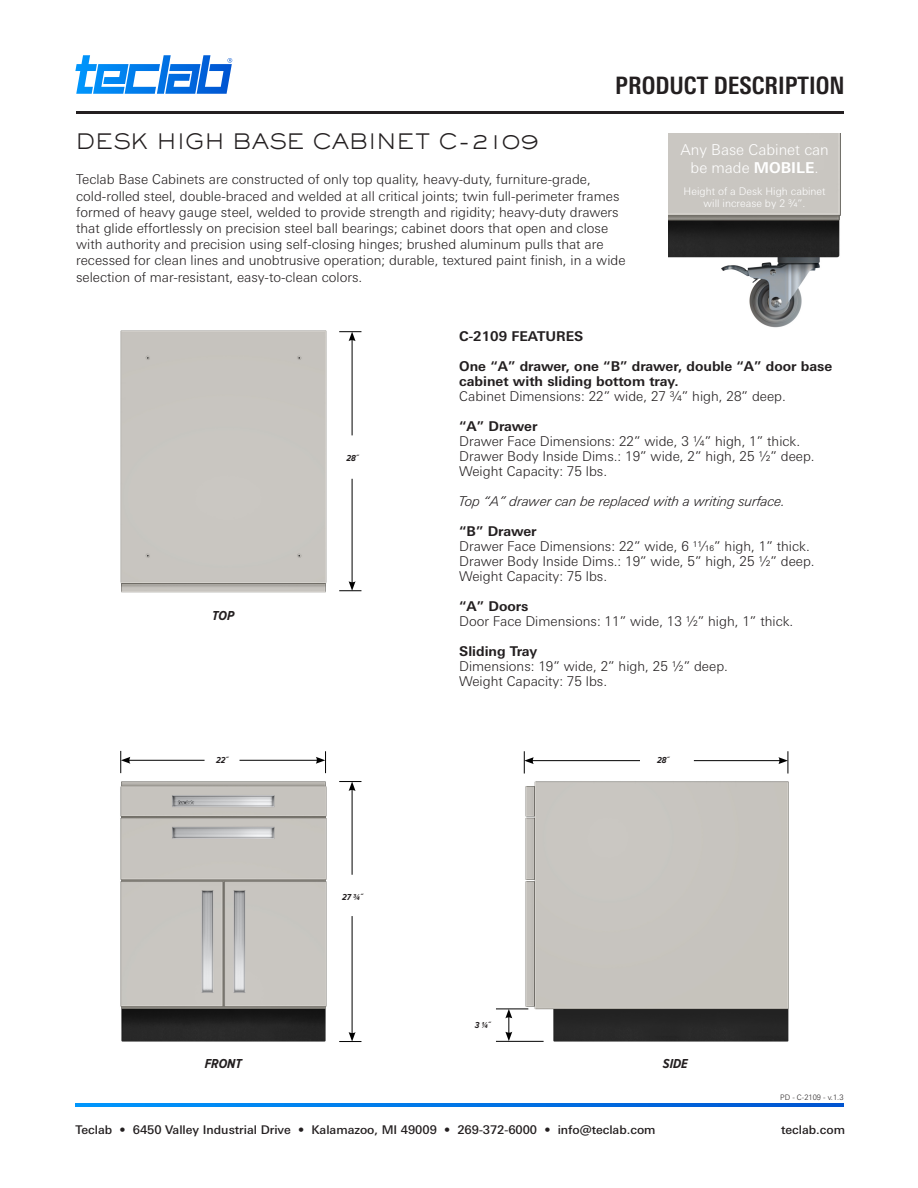
<style>
.page{position:relative;width:918px;height:1188px;background:#fff}
.page>*{position:absolute;margin:0;border:0;box-sizing:border-box;transform-origin:0 0}
.t1{font:700 condensed 24px "Univers Next Pro";color:#231f20}
.t2{font:300 21px "Sackers Gothic Std";color:#231f20}
.t3{font:300 15px/18px "Univers Next Pro";color:#fff;text-align:center}
.t4{font:300 13.5px/16.2px "Univers Next Pro";color:#231f20}
.t5{font:700 13.5px/15px "Univers Next Pro";color:#231f20}
.t6{font:italic 300 13.5px "Univers Next Pro";color:#231f20}
.t7{font:italic 700 13.5px "Proxima Nova Cond";color:#231f20}
.t8{font:500 12px "Univers Next Pro";color:#231f20}
.t9{font:300 10.5px/12.6px "Univers Next Pro";color:#fff;text-align:center}
.t10{font:italic 700 9px "Proxima Nova Cond";color:#231f20}
.t11{font:300 7.5px "Univers Next Pro";color:#231f20}
.s1{font-weight:700}
</style>
<div class="page">
<div style="left:120px;top:331px;width:207px;height:262px;background:#c8c5c0"></div>
<img style="left:120px;top:781px;width:207px;height:261px">
<img style="left:524px;top:781px;width:264px;height:261px">
<svg style="left:75px;top:55px;width:157px;height:39px"></svg>
<svg style="left:76px;top:1104px;width:768px;height:3px;background:#0074e6"></svg>
<hr style="left:76px;top:111px;width:768px;height:3px;background:#231f20">
<hr style="left:240px;top:760px;width:78px;height:1px;background:#000">
<hr style="left:128px;top:760px;width:77px;height:1px;background:#000">
<svg style="left:120px;top:751px;width:10px;height:22px"></svg>
<svg style="left:316px;top:751px;width:10px;height:22px"></svg>
<hr style="left:694px;top:760px;width:87px;height:1px;background:#000">
<hr style="left:531px;top:760px;width:109px;height:1px;background:#000">
<svg style="left:778px;top:751px;width:11px;height:23px"></svg>
<svg style="left:524px;top:751px;width:10px;height:23px"></svg>
<hr style="left:352px;top:479px;width:1px;height:105px;background:#000">
<hr style="left:352px;top:339px;width:1px;height:96px;background:#000">
<svg style="left:339px;top:581px;width:22px;height:10px"></svg>
<svg style="left:339px;top:331px;width:22px;height:10px"></svg>
<hr style="left:352px;top:916px;width:1px;height:118px;background:#000">
<hr style="left:352px;top:789px;width:1px;height:86px;background:#000">
<svg style="left:339px;top:1032px;width:22px;height:10px"></svg>
<svg style="left:339px;top:781px;width:22px;height:10px"></svg>
<svg style="left:505px;top:1010px;width:7px;height:31px"></svg>
<hr style="left:496px;top:1041px;width:48px;height:1px;background:#000">
<hr style="left:496px;top:1009px;width:32px;height:1px;background:#000">
<img style="left:669px;top:134px;width:172px;height:194px">
<p class="t1" style="left:615px;top:71px;width:231px">PRODUCT DESCRIPTION</p>
<p class="t2" style="left:76px;top:128px;width:465px">DESK HIGH BASE CABINET C-2109</p>
<p class="t4" style="left:76px;top:171px;width:551px">Teclab Base Cabinets are constructed of only top quality, heavy-duty, furniture-grade, cold-rolled steel, double-braced and welded at all critical joints; twin full-perimeter frames formed of heavy gauge steel, welded to provide strength and rigidity; heavy-duty drawers that glide effortlessly on precision steel ball bearings; cabinet doors that open and close with authority and precision using self-closing hinges; brushed aluminum pulls that are recessed for clean lines and unobtrusive operation; durable, textured paint finish, in a wide selection of mar-resistant, easy-to-clean colors.</p>
<p class="t3" style="left:680px;top:140px;width:150px">Any Base Cabinet can be made <span class="s1">MOBILE</span>.</p>
<p class="t9" style="left:684px;top:185px;width:143px">Height of a Desk High cabinet will increase by 2 3/4”.</p>
<p class="t7" style="left:212px;top:609px;width:24px">TOP</p>
<p class="t10" style="left:216px;top:756px;width:14px">22˝</p>
<p class="t10" style="left:346px;top:454px;width:14px">28˝</p>
<p class="t10" style="left:342px;top:893px;width:22px">27 3/4˝</p>
<p class="t5" style="left:459px;top:328px;width:126px">C-2109 FEATURES</p>
<p class="t5" style="left:459px;top:358px;width:375px">One “A” drawer, one “B” drawer, double “A” door base cabinet with sliding bottom tray.</p>
<p class="t4" style="left:459px;top:388px;width:328px">Cabinet Dimensions: 22” wide, 27 3/4” high, 28” deep.</p>
<p class="t5" style="left:459px;top:418px;width:80px">“A” Drawer</p>
<p class="t4" style="left:459px;top:433px;width:343px">Drawer Face Dimensions: 22” wide, 3 1/4” high, 1” thick.</p>
<p class="t4" style="left:459px;top:448px;width:357px">Drawer Body Inside Dims.: 19” wide, 2” high, 25 1/2” deep.</p>
<p class="t4" style="left:459px;top:463px;width:149px">Weight Capacity: 75 lbs.</p>
<p class="t6" style="left:459px;top:493px;width:328px">Top “A” drawer can be replaced with a writing surface.</p>
<p class="t5" style="left:459px;top:523px;width:79px">“B” Drawer</p>
<p class="t4" style="left:459px;top:538px;width:352px">Drawer Face Dimensions: 22” wide, 6 11/16” high, 1” thick.</p>
<p class="t4" style="left:459px;top:553px;width:357px">Drawer Body Inside Dims.: 19” wide, 5” high, 25 1/2” deep.</p>
<p class="t4" style="left:459px;top:568px;width:149px">Weight Capacity: 75 lbs.</p>
<p class="t5" style="left:459px;top:598px;width:71px">“A” Doors</p>
<p class="t4" style="left:459px;top:613px;width:336px">Door Face Dimensions: 11” wide, 13 1/2” high, 1” thick.</p>
<p class="t5" style="left:459px;top:643px;width:80px">Sliding Tray</p>
<p class="t4" style="left:459px;top:658px;width:270px">Dimensions: 19” wide, 2” high, 25 1/2” deep.</p>
<p class="t4" style="left:459px;top:673px;width:149px">Weight Capacity: 75 lbs.</p>
<p class="t10" style="left:475px;top:1021px;width:17px">3 1/4˝</p>
<p class="t10" style="left:657px;top:756px;width:14px">28˝</p>
<p class="t7" style="left:205px;top:1057px;width:38px">FRONT</p>
<p class="t7" style="left:663px;top:1057px;width:26px">SIDE</p>
<p class="t11" style="left:780px;top:1093px;width:65px">PD - C-2109 - v.1.3</p>
<p class="t8" style="left:76px;top:1123px;width:582px">Teclab • 6450 Valley Industrial Drive • Kalamazoo, MI 49009 • 269-372-6000 • info@teclab.com</p>
<p class="t8" style="left:781px;top:1123px;width:65px">teclab.com</p>
</div>
